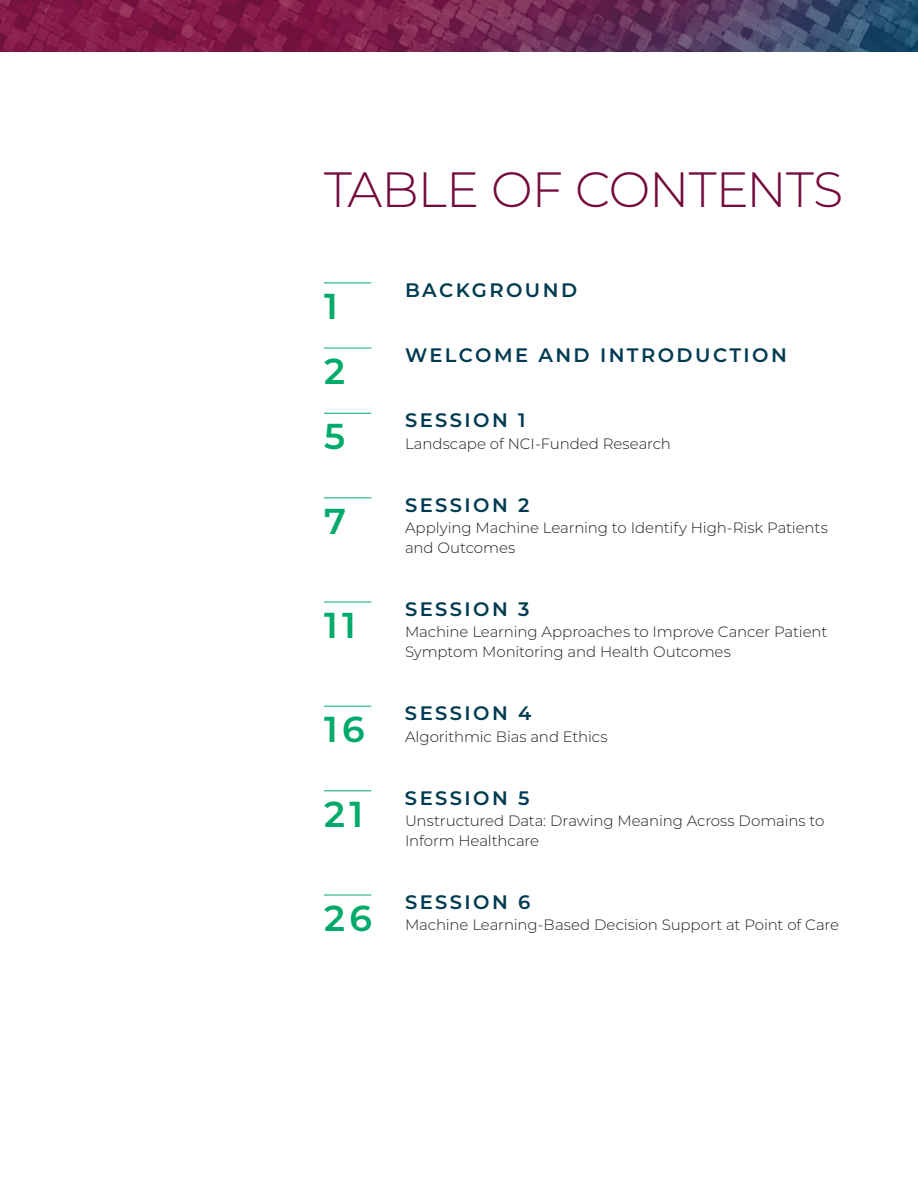
<style>
.page{position:relative;width:918px;height:1188px;background:#fff}
.page>*{position:absolute;margin:0;border:0;box-sizing:border-box;transform-origin:0 0}
.t1{font:300 49.5px "Montserrat";letter-spacing:-.02em;color:#740a3c}
.t2{font:600 36px "Montserrat";letter-spacing:.125em;color:#00aa6b}
.t3{font:600 19.5px "Montserrat";letter-spacing:.125em;color:#003b52}
.t4{font:300 15px/19.5px "Montserrat";letter-spacing:-.005em;color:#231f20}
</style>
<div class="page">
<img style="left:0;top:0;width:918px;height:52px">
<hr style="left:324px;top:283px;width:47px;height:1px;background:#00aa6b">
<hr style="left:324px;top:348px;width:47px;height:1px;background:#00aa6b">
<hr style="left:324px;top:413px;width:47px;height:1px;background:#00aa6b">
<hr style="left:324px;top:498px;width:47px;height:1px;background:#00aa6b">
<hr style="left:324px;top:602px;width:47px;height:1px;background:#00aa6b">
<hr style="left:324px;top:706px;width:47px;height:1px;background:#00aa6b">
<hr style="left:324px;top:791px;width:47px;height:1px;background:#00aa6b">
<hr style="left:324px;top:895px;width:47px;height:1px;background:#00aa6b">
<h2 class="t1" style="left:324px;top:155px;width:521px">TABLE OF CONTENTS</h2>
<p class="t2" style="left:324px;top:281px;width:15px">1</p>
<p class="t2" style="left:324px;top:346px;width:22px">2</p>
<p class="t2" style="left:324px;top:411px;width:23px">5</p>
<p class="t2" style="left:324px;top:496px;width:23px">7</p>
<p class="t2" style="left:324px;top:600px;width:33px">11</p>
<p class="t2" style="left:324px;top:704px;width:42px">16</p>
<p class="t2" style="left:324px;top:789px;width:41px">21</p>
<p class="t2" style="left:324px;top:893px;width:49px">26</p>
<p class="t3" style="left:405px;top:276px;width:174px">BACKGROUND</p>
<p class="t3" style="left:405px;top:341px;width:383px">WELCOME AND INTRODUCTION</p>
<p class="t3" style="left:405px;top:406px;width:122px">SESSION 1</p>
<p class="t4" style="left:405px;top:433px;width:267px">Landscape of NCI-Funded Research</p>
<p class="t3" style="left:405px;top:491px;width:126px">SESSION 2</p>
<p class="t4" style="left:405px;top:518px;width:424px">Applying Machine Learning to Identify High-Risk Patients and Outcomes</p>
<p class="t3" style="left:405px;top:595px;width:126px">SESSION 3</p>
<p class="t4" style="left:405px;top:622px;width:424px">Machine Learning Approaches to Improve Cancer Patient<br>Symptom Monitoring and Health Outcomes</p>
<p class="t3" style="left:405px;top:699px;width:128px">SESSION 4</p>
<p class="t4" style="left:405px;top:726px;width:204px">Algorithmic Bias and Ethics</p>
<p class="t3" style="left:405px;top:784px;width:126px">SESSION 5</p>
<p class="t4" style="left:405px;top:811px;width:421px">Unstructured Data: Drawing Meaning Across Domains to<br>Inform Healthcare</p>
<p class="t3" style="left:405px;top:888px;width:127px">SESSION 6</p>
<p class="t4" style="left:405px;top:915px;width:435px">Machine Learning-Based Decision Support at Point of Care</p>
</div>
